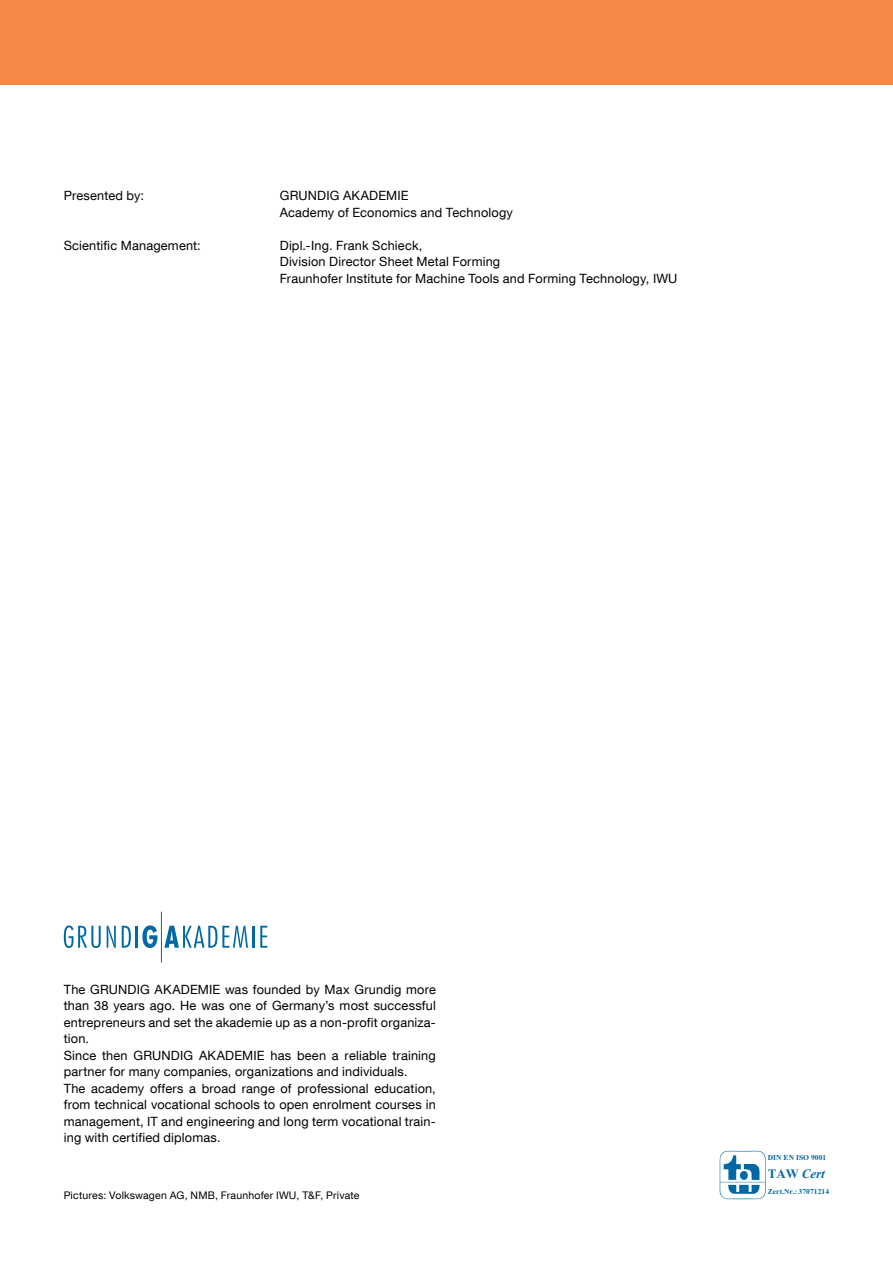
<style>
.page{position:relative;width:893px;height:1263px;background:#fff}
.page>*{position:absolute;margin:0;border:0;box-sizing:border-box;transform-origin:0 0}
.t1{font:italic 700 12.9px "Times New Roman";color:#0069a5}
.t2{font:12.75px/16.5px "Helvetica Neue LT Com";letter-spacing:.015em;color:#000}
.t3{font:10.5px "Helvetica Neue LT Com";letter-spacing:.015em;color:#000}
.t4{font:700 7.5px "Times New Roman";color:#0069a5}
.s1{font-style:normal}
</style>
<div class="page">
<div style="left:0;top:0;width:893px;height:85px;background:#f68946"></div>
<svg style="left:720px;top:1151px;width:46px;height:48px"></svg>
<hr style="left:161px;top:912px;width:1px;height:50px;background:#0069a5">
<svg style="left:64px;top:925px;width:37px;height:23px"></svg>
<svg style="left:107px;top:926px;width:9px;height:22px"></svg>
<svg style="left:122px;top:926px;width:9px;height:22px"></svg>
<hr style="left:136px;top:926px;width:2px;height:22px;background:#0069a5">
<svg style="left:142px;top:925px;width:16px;height:23px"></svg>
<svg style="left:164px;top:926px;width:84px;height:22px"></svg>
<hr style="left:252px;top:926px;width:2px;height:22px;background:#0069a5">
<svg style="left:260px;top:926px;width:7px;height:22px"></svg>
<p class="t2" style="left:64px;top:187px;width:82px">Presented by:</p>
<p class="t2" style="left:280px;top:187px;width:235px">GRUNDIG AKADEMIE<br>Academy of Economics and Technology</p>
<p class="t2" style="left:64px;top:237px;width:138px">Scientific Management:</p>
<p class="t2" style="left:280px;top:237px;width:399px">Dipl.-Ing. Frank Schieck,<br>Division Director Sheet Metal Forming<br>Fraunhofer Institute for Machine Tools and Forming Technology, IWU</p>
<p class="t2" style="left:64px;top:980px;width:374px">The GRUNDIG AKADEMIE was founded by Max Grundig more than 38 years ago. He was one of Germany’s most successful entrepreneurs and set the akademie up as a non-profit organiza&shy;tion.<br>Since then GRUNDIG AKADEMIE has been a reliable training partner for many companies, organizations and individuals.<br>The academy offers a broad range of professional education, from technical vocational schools to open enrolment courses in management, IT and engineering and long term vocational train&shy;ing with certified diplomas.</p>
<p class="t3" style="left:64px;top:1189px;width:297px">Pictures: Volkswagen AG, NMB, Fraunhofer IWU, T&amp;F, Private</p>
<p class="t4" style="left:768px;top:1152px;width:60px">DIN EN ISO 9001</p>
<p class="t1" style="left:768px;top:1165px;width:59px"><span class="s1">TAW</span> Cert</p>
<p class="t4" style="left:768px;top:1186px;width:63px">Zert.Nr.: 37071214</p>
</div>
